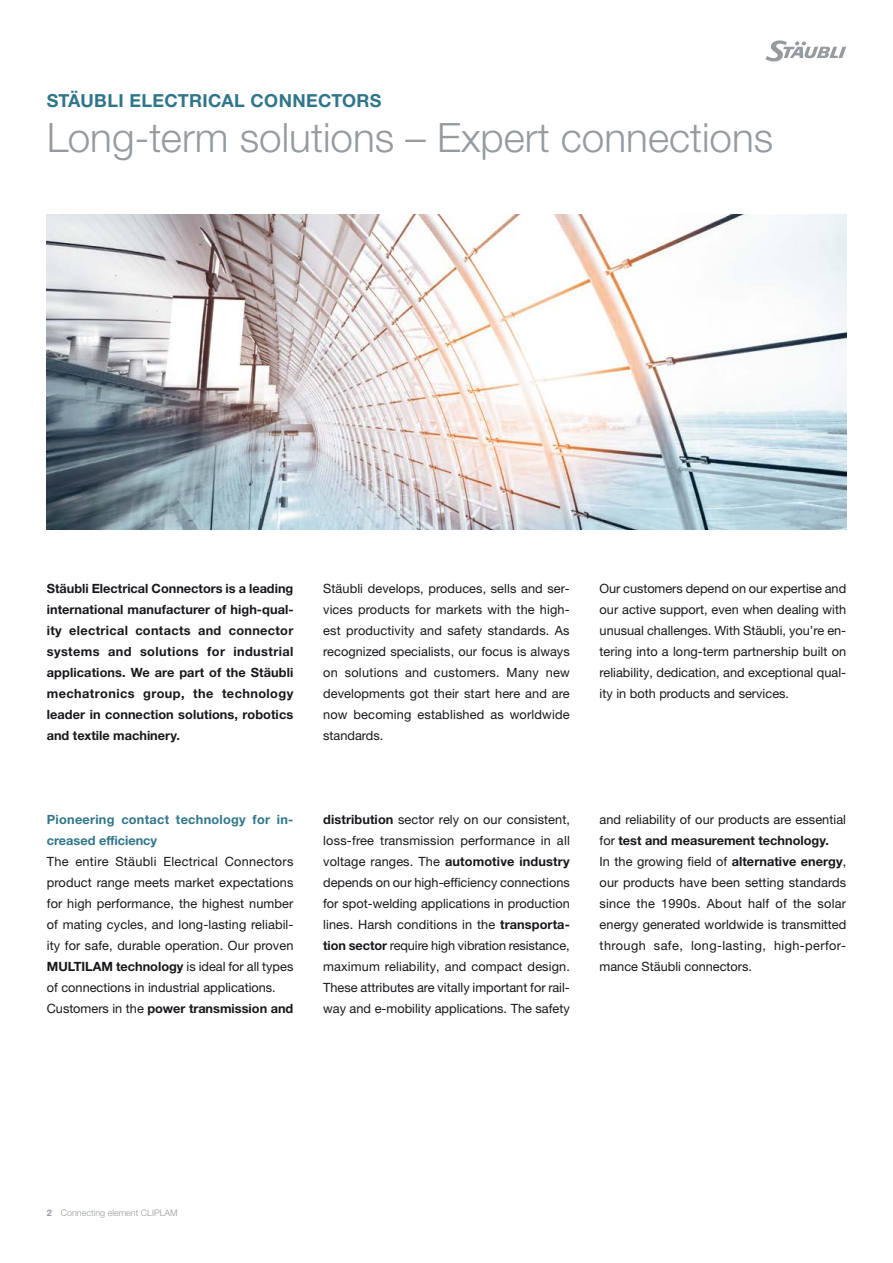
<style>
.page{position:relative;width:893px;height:1263px;background:#fff}
.page>*{position:absolute;margin:0;border:0;box-sizing:border-box;transform-origin:0 0}
.t1{font:300 40.5px "Helvetica Neue LTW1 G";color:#969b9f}
.t2{font:700 18px "Helvetica Neue LTW1 G";letter-spacing:.02em;color:#30768a}
.t3{font:12.75px/21px "Helvetica Neue LTW1 G";letter-spacing:.005em;color:#1a171c;text-align:justify}
.t4{font:700 12.75px/21px "Helvetica Neue LTW1 G";letter-spacing:.005em;color:#1a171c;text-align:justify}
.t5{font:700 12.75px/21px "Helvetica Neue LTW1 G";letter-spacing:.02em;color:#30768a}
.t6{font:300 9px "Helvetica Neue LTW1 G";color:#969b9f}
.s1{font-weight:700}
</style>
<div class="page">
<svg style="left:765px;top:40px;width:81px;height:22px"></svg>
<img style="left:47px;top:215px;width:799px;height:315px">
<h2 class="t2" style="left:47px;top:89px;width:336px">STÄUBLI ELECTRICAL CONNECTORS</h2>
<h1 class="t1" style="left:47px;top:113px;width:728px">Long-term solutions – Expert connections</h1>
<p class="t4" style="left:47px;top:578px;width:248px">Stäubli Electrical Connectors is a leading international manufacturer of high-qual&shy;ity electrical contacts and connector systems and solutions for industrial applications. We are part of the Stäubli mechatronics group, the technology leader in connection solutions, robotics and textile machinery.</p>
<p class="t3" style="left:323px;top:578px;width:248px">Stäubli develops, produces, sells and ser&shy;vices products for markets with the high&shy;est productivity and safety standards. As recognized specialists, our focus is always on solutions and customers. Many new developments got their start here and are now becoming established as worldwide standards.</p>
<p class="t3" style="left:600px;top:578px;width:248px">Our customers depend on our expertise and our active support, even when dealing with unusual challenges. With Stäubli, you’re en&shy;tering into a long-term partnership built on reliability, dedication, and exceptional qual&shy;ity in both products and services.</p>
<p class="t5" style="left:47px;top:809px;width:248px">Pioneering contact technology for in&shy;creased efficiency</p>
<p class="t3" style="left:47px;top:851px;width:248px;text-align:left">The entire Stäubli Electrical Connectors product range meets market expectations for high performance, the highest number of mating cycles, and long-lasting reliabil&shy;ity for safe, durable operation. Our proven <span class="s1">MULTILAM technology</span> is ideal for all types of connections in industrial applications.<br>Customers in the <span class="s1">power transmission and</span></p>
<p class="t3" style="left:323px;top:809px;width:248px"><span class="s1">distribution</span> sector rely on our consistent, loss-free transmission performance in all voltage ranges. The <span class="s1">automotive industry </span>depends on our high-efficiency connections for spot-welding applications in production lines. Harsh conditions in the <span class="s1">transporta&shy;tion sector</span> require high vibration resistance, maximum reliability, and compact design.<br>These attributes are vitally important for rail&shy;way and e-mobility applications. The safety</p>
<p class="t3" style="left:600px;top:809px;width:248px;text-align:left">and reliability of our products are essential for <span class="s1">test and measurement technology.<br></span>In the growing field of <span class="s1">alternative energy</span>, our products have been setting standards since the 1990s. About half of the solar energy generated worldwide is transmitted through safe, long-lasting, high-perfor&shy;mance Stäubli connectors.</p>
<p class="t6" style="left:47px;top:1207px;width:133px"><span class="s1">2</span> Connecting element CLIPLAM</p>
</div>
